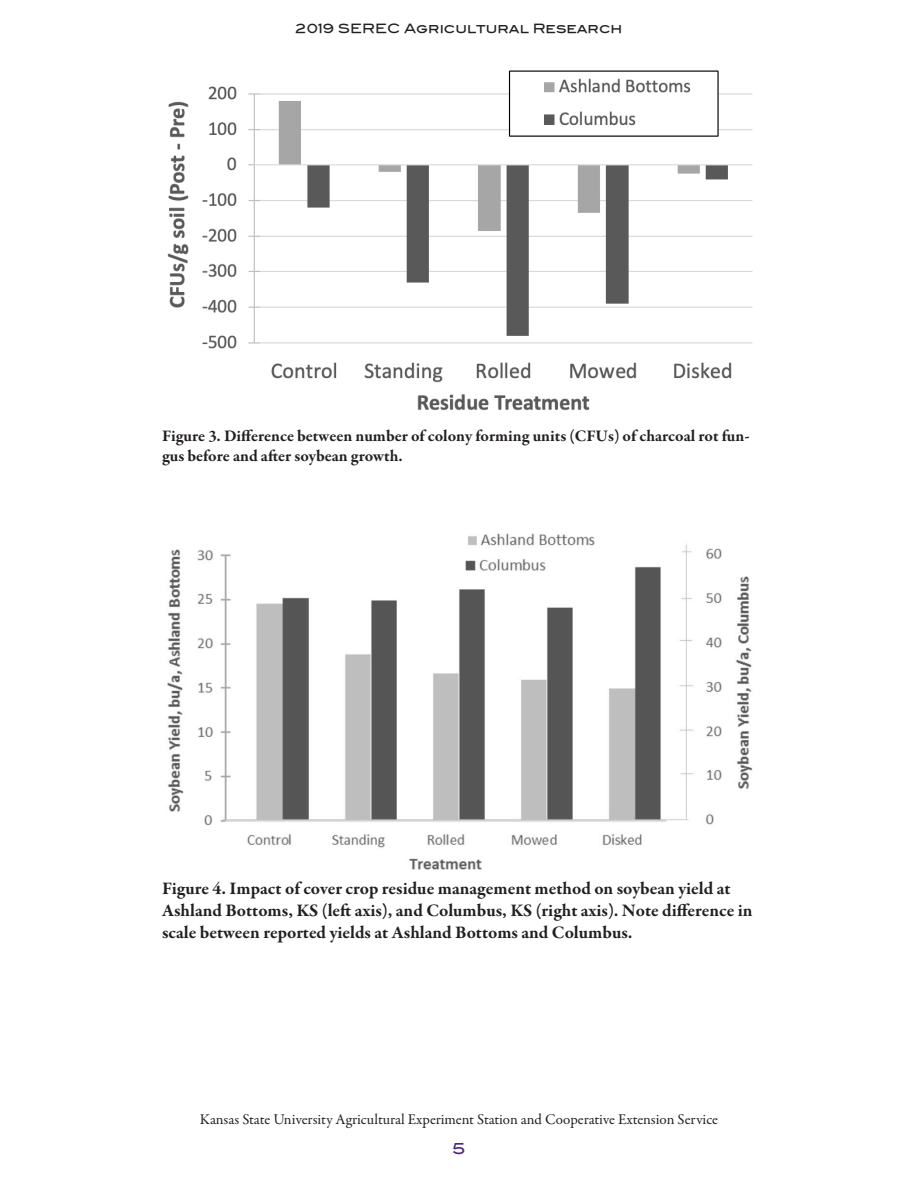
<style>
.page{position:relative;width:918px;height:1188px;background:#fff}
.page>*{position:absolute;margin:0;border:0;box-sizing:border-box;transform-origin:0 0}
.Body_Text{font:700 18px/21.6px "Garamond Premr Pro";color:#231f20}
.Table_Header{font:700 16.5px/19.8px "Garamond Premr Pro";color:#231f20}
.t1{font:15px "Garamond Premr Pro";letter-spacing:-.005em;color:#231f20}
.t2{font:15px "Blair Md ITCTT Medium";color:#4e2582}
.t3{font:12.75px "Blair Md ITCTT Medium";color:#231f20}
</style>
<div class="page">
<img style="left:167px;top:70px;width:586px;height:341px">
<img style="left:167px;top:533px;width:586px;height:337px">
<p class="t3" style="left:296px;top:18px;width:328px">2019 SEREC Agricultural Research</p>
<p class="Table_Header" style="left:162px;top:426px;width:589px">Figure 3. Difference between number of colony forming units (CFUs) of charcoal rot fun&shy;gus before and after soybean growth.</p>
<p class="Body_Text" style="left:162px;top:878px;width:592px">Figure 4. Impact of cover crop residue management method on soybean yield at<br>Ashland Bottoms, KS (left axis), and Columbus, KS (right axis). Note difference in scale between reported yields at Ashland Bottoms and Columbus.</p>
<p class="t1" style="left:200px;top:1110px;width:520px">Kansas State University Agricultural Experiment Station and Cooperative Extension Service</p>
<p class="t2" style="left:452px;top:1137px;width:15px">5</p>
</div>
